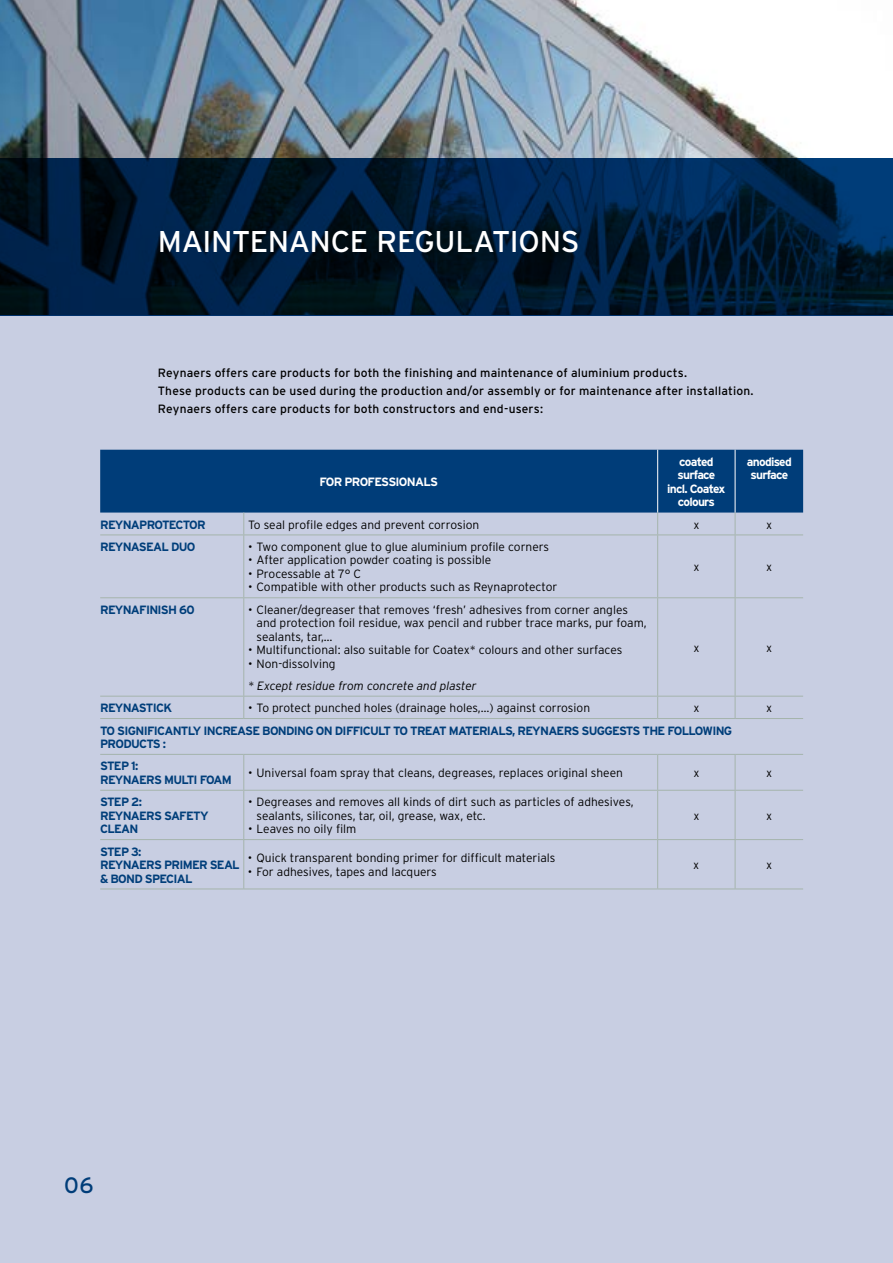
<style>
.page{position:relative;width:893px;height:1263px;background:#fff}
.page>*{position:absolute;margin:0;border:0;box-sizing:border-box;transform-origin:0 0}
.t1{font:30px "Interstate Rey";letter-spacing:-.015em;color:#fff}
.t2{font:22.2px "Interstate Rey";color:#003d79}
.t3{font:300 12px/13.5px "Interstate Rey";color:#000}
.t4{font:700 12px/13.5px "Interstate Rey";letter-spacing:-.06em;color:#003e7a}
.t5{font:12px/18px "Interstate Rey";letter-spacing:.015em;color:#000}
.t6{font:700 12px/13.5px "Interstate Rey";letter-spacing:-.06em;color:#fff;text-align:center}
.t7{font:italic 300 12px "Interstate Rey";color:#000}
</style>
<div class="page">
<img style="left:0;top:0;width:801px;height:158px">
<div style="left:0;top:316px;width:893px;height:947px;background:#c8cee2"></div>
<svg style="left:0;top:158px;width:893px;height:158px;background:#001c38"></svg>
<hr style="left:100px;top:534px;width:144px;height:1px;background:#a5b4ac">
<hr style="left:244px;top:534px;width:414px;height:1px;background:#a5b4ac">
<hr style="left:658px;top:534px;width:77px;height:1px;background:#a5b4ac">
<hr style="left:735px;top:534px;width:68px;height:1px;background:#a5b4ac">
<hr style="left:100px;top:597px;width:144px;height:1px;background:#a5b4ac">
<hr style="left:244px;top:597px;width:414px;height:1px;background:#a5b4ac">
<hr style="left:658px;top:597px;width:77px;height:1px;background:#a5b4ac">
<hr style="left:735px;top:597px;width:68px;height:1px;background:#a5b4ac">
<hr style="left:100px;top:696px;width:144px;height:1px;background:#a5b4ac">
<hr style="left:244px;top:696px;width:414px;height:1px;background:#a5b4ac">
<hr style="left:658px;top:696px;width:77px;height:1px;background:#a5b4ac">
<hr style="left:735px;top:696px;width:68px;height:1px;background:#a5b4ac">
<hr style="left:100px;top:718px;width:144px;height:1px;background:#a5b4ac">
<hr style="left:244px;top:718px;width:414px;height:1px;background:#a5b4ac">
<hr style="left:658px;top:718px;width:77px;height:1px;background:#a5b4ac">
<hr style="left:735px;top:718px;width:68px;height:1px;background:#a5b4ac">
<hr style="left:100px;top:754px;width:144px;height:1px;background:#a5b4ac">
<hr style="left:244px;top:754px;width:414px;height:1px;background:#a5b4ac">
<hr style="left:658px;top:754px;width:77px;height:1px;background:#a5b4ac">
<hr style="left:735px;top:754px;width:68px;height:1px;background:#a5b4ac">
<hr style="left:100px;top:790px;width:144px;height:1px;background:#a5b4ac">
<hr style="left:244px;top:790px;width:414px;height:1px;background:#a5b4ac">
<hr style="left:658px;top:790px;width:77px;height:1px;background:#a5b4ac">
<hr style="left:735px;top:790px;width:68px;height:1px;background:#a5b4ac">
<hr style="left:100px;top:839px;width:144px;height:1px;background:#a5b4ac">
<hr style="left:244px;top:839px;width:414px;height:1px;background:#a5b4ac">
<hr style="left:658px;top:839px;width:77px;height:1px;background:#a5b4ac">
<hr style="left:735px;top:839px;width:68px;height:1px;background:#a5b4ac">
<hr style="left:100px;top:888px;width:144px;height:1px;background:#a5b4ac">
<hr style="left:244px;top:888px;width:414px;height:1px;background:#a5b4ac">
<hr style="left:658px;top:888px;width:77px;height:1px;background:#a5b4ac">
<hr style="left:735px;top:888px;width:68px;height:1px;background:#a5b4ac">
<hr style="left:657px;top:535px;width:1px;height:62px;background:#a5b4ac">
<hr style="left:735px;top:535px;width:1px;height:62px;background:#a5b4ac">
<hr style="left:657px;top:598px;width:1px;height:98px;background:#a5b4ac">
<hr style="left:735px;top:598px;width:1px;height:98px;background:#a5b4ac">
<svg style="left:657px;top:696px;width:1px;height:22px"></svg>
<svg style="left:735px;top:696px;width:1px;height:22px"></svg>
<hr style="left:657px;top:755px;width:1px;height:35px;background:#a5b4ac">
<hr style="left:735px;top:755px;width:1px;height:35px;background:#a5b4ac">
<hr style="left:657px;top:791px;width:1px;height:48px;background:#a5b4ac">
<hr style="left:735px;top:791px;width:1px;height:48px;background:#a5b4ac">
<hr style="left:657px;top:840px;width:1px;height:48px;background:#a5b4ac">
<hr style="left:735px;top:840px;width:1px;height:48px;background:#a5b4ac">
<svg style="left:100px;top:450px;width:703px;height:84px"></svg>
<hr style="left:243px;top:535px;width:1px;height:62px;background:#a5b4ac">
<hr style="left:243px;top:598px;width:1px;height:98px;background:#a5b4ac">
<svg style="left:243px;top:696px;width:1px;height:22px"></svg>
<hr style="left:243px;top:755px;width:1px;height:35px;background:#a5b4ac">
<hr style="left:243px;top:791px;width:1px;height:48px;background:#a5b4ac">
<hr style="left:243px;top:840px;width:1px;height:48px;background:#a5b4ac">
<h1 class="t1" style="left:158px;top:223px;width:423px">MAINTENANCE REGULATIONS</h1>
<p class="t5" style="left:158px;top:364px;width:597px">Reynaers offers care products for both the finishing and maintenance of aluminium products.<br>These products can be used during the production and/or assembly or for maintenance after installation.<br>Reynaers offers care products for both constructors and end-users:</p>
<p class="t6" style="left:320px;top:475px;width:120px">FOR PROFESSIONALS</p>
<p class="t6" style="left:667px;top:455px;width:60px">coated surface incl. Coatex colours</p>
<p class="t6" style="left:747px;top:455px;width:46px;text-align:left">anodised surface</p>
<p class="t4" style="left:100px;top:517px;width:107px">REYNAPROTECTOR</p>
<p class="t3" style="left:248px;top:517px;width:233px">To seal profile edges and prevent corrosion</p>
<p class="t3" style="left:693px;top:517px;width:8px">x</p>
<p class="t3" style="left:766px;top:517px;width:8px">x</p>
<p class="t4" style="left:100px;top:540px;width:97px">REYNASEAL DUO</p>
<p class="t3" style="left:248px;top:540px;width:303px">• Two component glue to glue aluminium profile corners</p>
<p class="t3" style="left:248px;top:553px;width:245px">• After application powder coating is possible</p>
<p class="t3" style="left:248px;top:567px;width:115px">• Processable at 7° C</p>
<p class="t3" style="left:248px;top:580px;width:311px">• Compatible with other products such as Reynaprotector</p>
<p class="t3" style="left:693px;top:560px;width:8px">x</p>
<p class="t3" style="left:766px;top:560px;width:8px">x</p>
<p class="t4" style="left:100px;top:603px;width:96px">REYNAFINISH 60</p>
<p class="t3" style="left:257px;top:603px;width:392px;text-indent:-9px">• Cleaner/degreaser that removes ‘fresh’ adhesives from corner angles and protection foil residue, wax pencil and rubber trace marks, pur foam, sealants, tar,…</p>
<p class="t3" style="left:248px;top:643px;width:376px">• Multifunctional: also suitable for Coatex* colours and other surfaces</p>
<p class="t3" style="left:248px;top:657px;width:89px">• Non-dissolving</p>
<p class="t7" style="left:248px;top:678px;width:230px">* Except residue from concrete and plaster</p>
<p class="t3" style="left:693px;top:641px;width:8px">x</p>
<p class="t3" style="left:766px;top:641px;width:8px">x</p>
<p class="t4" style="left:100px;top:701px;width:73px">REYNASTICK</p>
<p class="t3" style="left:248px;top:701px;width:344px">• To protect punched holes (drainage holes,…) against corrosion</p>
<p class="t3" style="left:693px;top:701px;width:8px">x</p>
<p class="t3" style="left:766px;top:701px;width:8px">x</p>
<p class="t4" style="left:100px;top:723px;width:634px">TO SIGNIFICANTLY INCREASE BONDING ON DIFFICULT TO TREAT MATERIALS, REYNAERS SUGGESTS THE FOLLOWING<br>PRODUCTS :</p>
<p class="t4" style="left:100px;top:759px;width:133px">STEP 1:<br>REYNAERS MULTI FOAM</p>
<p class="t3" style="left:248px;top:766px;width:376px">• Universal foam spray that cleans, degreases, replaces original sheen</p>
<p class="t3" style="left:693px;top:766px;width:8px">x</p>
<p class="t3" style="left:766px;top:766px;width:8px">x</p>
<p class="t4" style="left:100px;top:795px;width:110px">STEP 2:<br>REYNAERS SAFETY<br>CLEAN</p>
<p class="t3" style="left:256px;top:795px;width:379px;text-indent:-9px">• Degreases and removes all kinds of dirt such as particles of adhesives, sealants, silicones, tar, oil, grease, wax, etc.</p>
<p class="t3" style="left:693px;top:809px;width:8px">x</p>
<p class="t3" style="left:766px;top:809px;width:8px">x</p>
<p class="t3" style="left:248px;top:822px;width:110px">• Leaves no oily film</p>
<p class="t4" style="left:100px;top:844px;width:141px">STEP 3:<br>REYNAERS PRIMER SEAL &amp; BOND SPECIAL</p>
<p class="t3" style="left:248px;top:851px;width:309px">• Quick transparent bonding primer for difficult materials</p>
<p class="t3" style="left:248px;top:865px;width:190px">• For adhesives, tapes and lacquers</p>
<h2 class="t2" style="left:64px;top:1171px;width:31px">06</h2>
<p class="t3" style="left:693px;top:858px;width:8px">x</p>
<p class="t3" style="left:766px;top:858px;width:8px">x</p>
</div>
